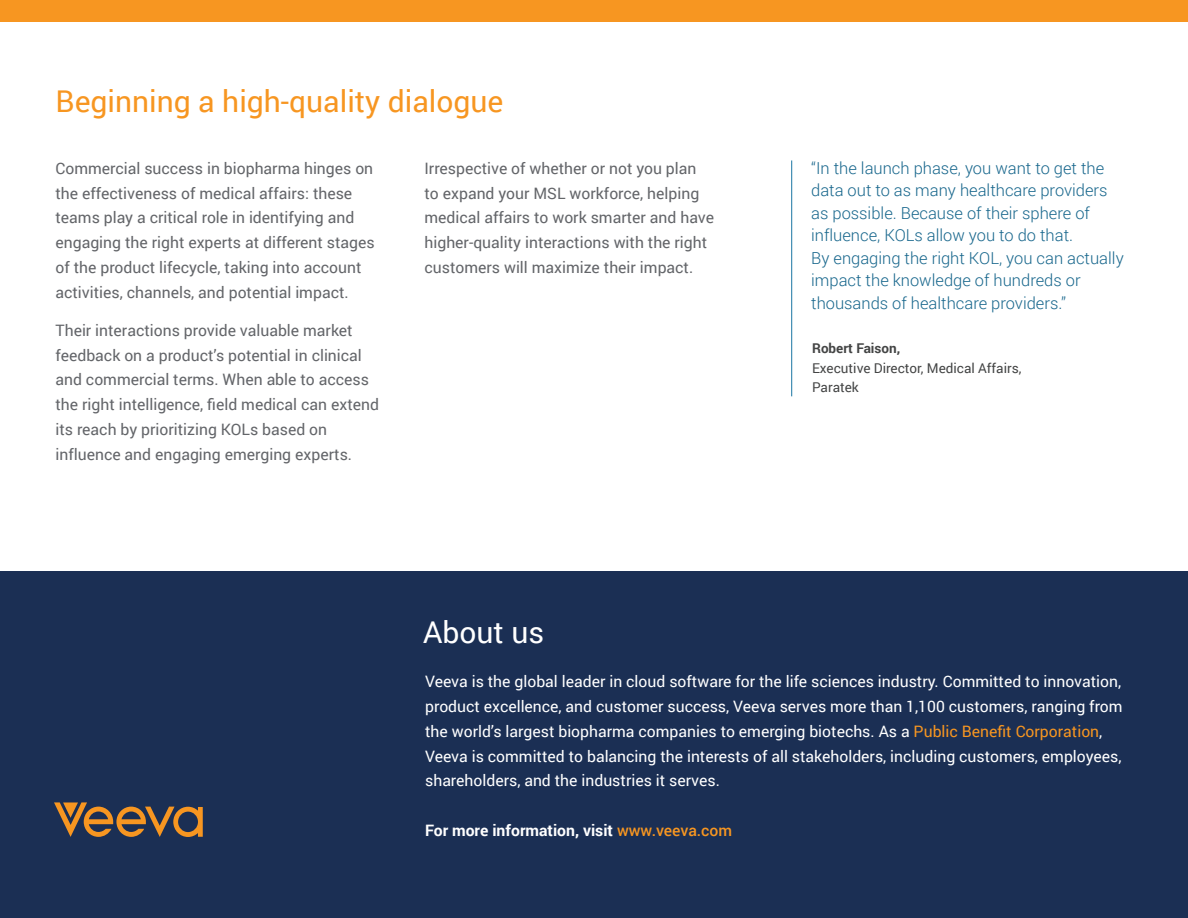
<style>
.page{position:relative;width:1188px;height:918px;background:#fff}
.page>*{position:absolute;margin:0;border:0;box-sizing:border-box;transform-origin:0 0}
.t1{font:30px "Roboto";color:#f79621}
.t2{font:30px "Roboto";color:#fff}
.t3{font:300 16.5px/22.5px "Roboto";color:#17668c}
.t4{font:15.75px/24.8px "Roboto";color:#636569}
.t5{font:15.75px/24.8px "Roboto";color:#fff}
.t6{font:700 15.75px "Roboto";color:#fff}
.t7{font:13.5px/19.5px "Roboto";color:#444545}
.t8{font:700 13.5px "Roboto";color:#444545}
.s1{color:#f79621}
.s2{font-weight:500;color:#f79621}
</style>
<div class="page">
<div style="left:0;top:571px;width:1188px;height:347px;background:#1b2f54"></div>
<div style="left:0;top:0;width:1188px;height:21px;background:#f79621"></div>
<svg style="left:54px;top:802px;width:149px;height:35px"></svg>
<hr style="left:791px;top:160px;width:1px;height:236px;background:#1a76a3">
<h1 class="t1" style="left:56px;top:81px;width:449px">Beginning a high-quality dialogue</h1>
<p class="t4" style="left:56px;top:155px;width:321px">Commercial success in biopharma hinges on the effectiveness of medical affairs: these teams play a critical role in identifying and engaging the right experts at different stages of the product lifecycle, taking into account activities, channels, and potential impact.</p>
<p class="t4" style="left:56px;top:317px;width:325px">Their interactions provide valuable market feedback on a product’s potential in clinical and commercial terms. When able to access the right intelligence, field medical can extend its reach by prioritizing KOLs based on influence and engaging emerging experts.</p>
<p class="t4" style="left:424px;top:155px;width:291px">Irrespective of whether or not you plan to expand your MSL workforce, helping medical affairs to work smarter and have higher-quality interactions with the right customers will maximize their impact.</p>
<h1 class="t2" style="left:423px;top:611px;width:123px">About us</h1>
<p class="t3" style="left:811px;top:156px;width:314px">“In the launch phase, you want to get the data out to as many healthcare providers as possible. Because of their sphere of influence, KOLs allow you to do that.<br>By engaging the right KOL, you can actually impact the knowledge of hundreds or thousands of healthcare providers.”</p>
<p class="t8" style="left:812px;top:339px;width:90px">Robert Faison,</p>
<p class="t7" style="left:812px;top:358px;width:211px">Executive Director, Medical Affairs,<br>Paratek</p>
<p class="t5" style="left:425px;top:669px;width:699px">Veeva is the global leader in cloud software for the life sciences industry. Committed to innovation, product excellence, and customer success, Veeva serves more than 1,100 customers, ranging from the world’s largest biopharma companies to emerging biotechs. As a <span class="s1">Public Benefit Corporation</span>, Veeva is committed to balancing the interests of all stakeholders, including customers, employees, shareholders, and the industries it serves.</p>
<p class="t6" style="left:425px;top:819px;width:309px">For more information, visit <span class="s2">www.veeva.com</span></p>
</div>
